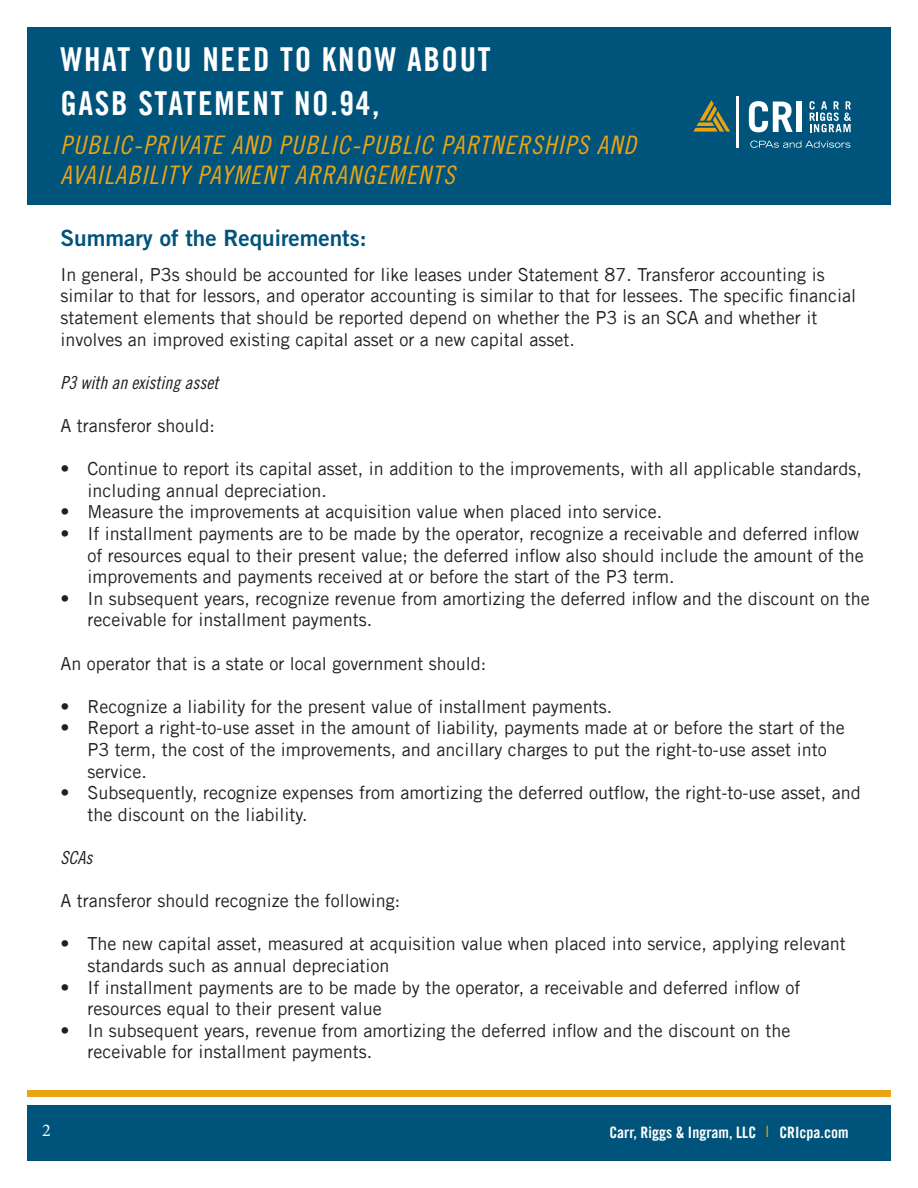
<style>
.page{position:relative;width:918px;height:1188px;background:#fff}
.page>*{position:absolute;margin:0;border:0;box-sizing:border-box;transform-origin:0 0}
.t1{font:33px "Trade Gothic LT Std Bd Cn 20";letter-spacing:.05em;color:#fff}
.t2{font:25.5px/30px "Trade Gothic LT Std Cn 18 Obl";letter-spacing:.05em;color:#e9a414}
.t3{font:22.5px "Trade Gothic LT Std Bd 2";color:#00547b}
.t4{font:18px/21.6px "Trade Gothic LT Std";color:#231f20}
.t5{font:18px "Trade Gothic LT Std Cn 18 Obl";color:#231f20}
.t6{font:18px "Minion Pro";color:#fff}
.t7{font:15.75px "Trade Gothic LT Std Bd Cn 20";color:#fff}
.s1{font-family:"Trade Gothic LT Std";color:#e9a414}
</style>
<div class="page">
<div style="left:27px;top:27px;width:864px;height:177px;background:#00547b"></div>
<svg style="left:810px;top:101px;width:41px;height:31px"></svg>
<svg style="left:693px;top:100px;width:37px;height:32px"></svg>
<svg style="left:749px;top:101px;width:44px;height:31px"></svg>
<div style="left:797px;top:102px;width:5px;height:30px;background:#fff"></div>
<hr style="left:737px;top:96px;width:2px;height:52px;background:#fff">
<svg style="left:750px;top:141px;width:100px;height:7px"></svg>
<div style="left:27px;top:1105px;width:864px;height:56px;background:#00547b"></div>
<div style="left:27px;top:1090px;width:864px;height:7px;background:#e9a414"></div>
<p class="t1" style="left:60px;top:40px;width:432px">WHAT YOU NEED TO KNOW ABOUT</p>
<p class="t1" style="left:60px;top:83px;width:320px">GASB STATEMENT NO.94,</p>
<p class="t2" style="left:60px;top:130px;width:577px">PUBLIC-PRIVATE AND PUBLIC-PUBLIC PARTNERSHIPS AND<br>AVAILABILITY PAYMENT ARRANGEMENTS</p>
<p class="t3" style="left:60px;top:224px;width:308px">Summary of the Requirements:</p>
<p class="t4" style="left:60px;top:263px;width:797px">In general, P3s should be accounted for like leases under Statement 87. Transferor accounting is similar to that for lessors, and operator accounting is similar to that for lessees. The specific financial statement elements that should be reported depend on whether the P3 is an SCA and whether it involves an improved existing capital asset or a new capital asset.</p>
<p class="t5" style="left:60px;top:372px;width:159px">P3 with an existing asset</p>
<p class="t4" style="left:60px;top:415px;width:156px">A transferor should:</p>
<p class="t4" style="left:87px;top:458px;width:776px;text-indent:-27px">• Continue to report its capital asset, in addition to the improvements, with all applicable standards, including annual depreciation.</p>
<p class="t4" style="left:60px;top:501px;width:603px">• Measure the improvements at acquisition value when placed into service.</p>
<p class="t4" style="left:87px;top:523px;width:778px;text-indent:-27px">• If installment payments are to be made by the operator, recognize a receivable and deferred inflow of resources equal to their present value; the deferred inflow also should include the amount of the improvements and payments received at or before the start of the P3 term.</p>
<p class="t4" style="left:87px;top:587px;width:784px;text-indent:-27px">• In subsequent years, recognize revenue from amortizing the deferred inflow and the discount on the receivable for installment payments.</p>
<p class="t4" style="left:60px;top:652px;width:427px">An operator that is a state or local government should:</p>
<p class="t4" style="left:60px;top:695px;width:553px">• Recognize a liability for the present value of installment payments.</p>
<p class="t4" style="left:87px;top:717px;width:759px;text-indent:-27px">• Report a right-to-use asset in the amount of liability, payments made at or before the start of the<br>P3 term, the cost of the improvements, and ancillary charges to put the right-to-use asset into service.</p>
<p class="t4" style="left:87px;top:782px;width:775px;text-indent:-27px">• Subsequently, recognize expenses from amortizing the deferred outflow, the right-to-use asset, and the discount on the liability.</p>
<p class="t5" style="left:60px;top:847px;width:33px">SCAs</p>
<p class="t4" style="left:60px;top:890px;width:341px">A transferor should recognize the following:</p>
<p class="t4" style="left:87px;top:933px;width:760px;text-indent:-27px">• The new capital asset, measured at acquisition value when placed into service, applying relevant standards such as annual depreciation</p>
<p class="t4" style="left:87px;top:976px;width:714px;text-indent:-27px">• If installment payments are to be made by the operator, a receivable and deferred inflow of resources equal to their present value</p>
<p class="t4" style="left:87px;top:1019px;width:704px;text-indent:-27px">• In subsequent years, revenue from amortizing the deferred inflow and the discount on the receivable for installment payments.</p>
<p class="t6" style="left:42px;top:1118px;width:10px">2</p>
<p class="t7" style="left:609px;top:1122px;width:241px">Carr, Riggs &amp; Ingram, LLC <span class="s1">l</span> CRIcpa.com</p>
</div>
